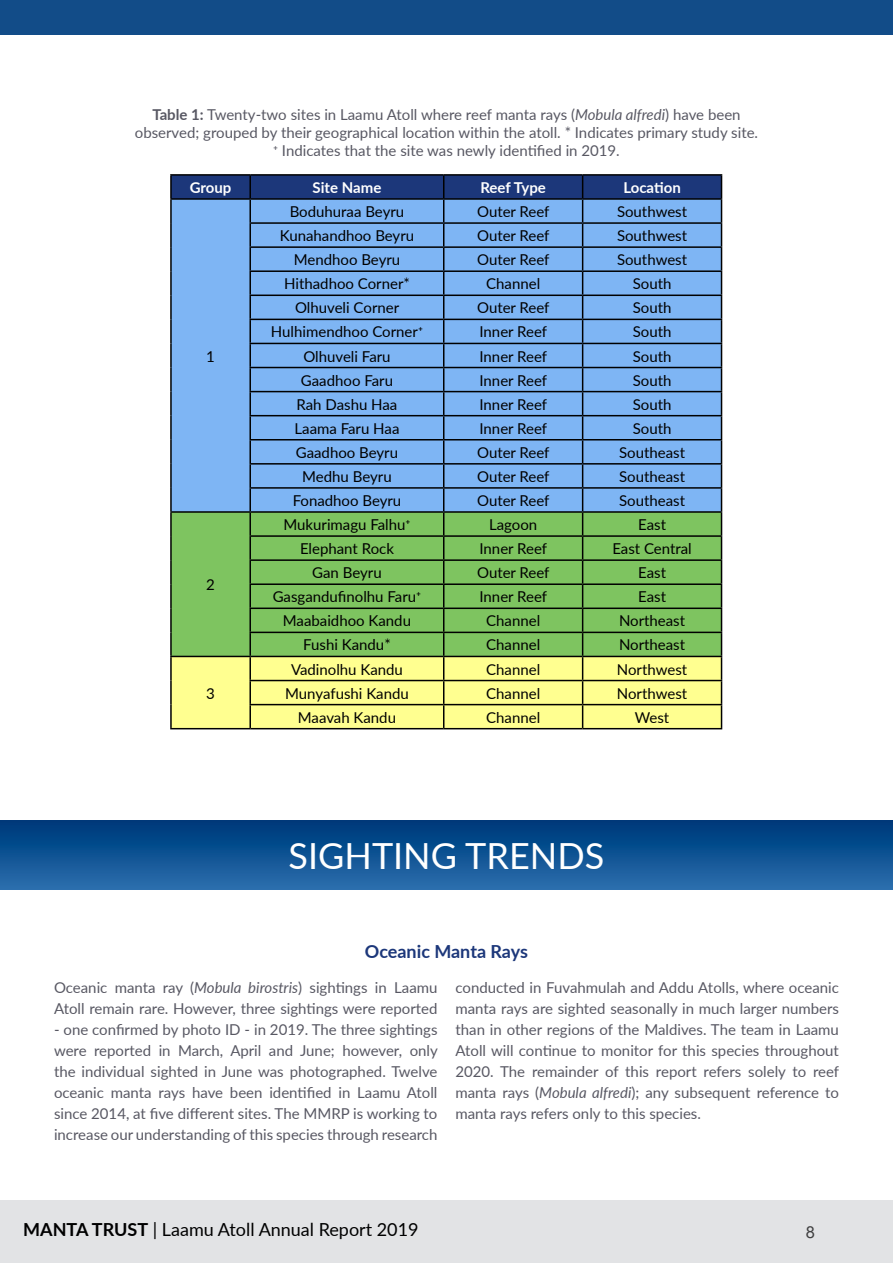
<style>
.page{position:relative;width:893px;height:1263px;background:#fff}
.page>*{position:absolute;margin:0;border:0;box-sizing:border-box;transform-origin:0 0}
.t1{font:36px "Lato";color:#fff}
.t2{font:18px "Lato";color:#000}
.Body_Text{font:700 18px "Lato";letter-spacing:-.005em;color:#1c377a}
.t3{font:16.5px "Arial";color:#404041}
.t4{font:15px/21px "Lato";color:#585863;text-align:justify}
.t5{font:15px "Lato";color:#000}
.t6{font:700 15px "Lato";color:#fff}
.s1{font-weight:700}
.s2{font-style:italic}
</style>
<div class="page">
<div style="left:0;top:1200px;width:893px;height:63px;background:#e2e3e5"></div>
<div style="left:0;top:0;width:893px;height:35px;background:#124c88"></div>
<hr style="left:170px;top:174px;width:80px;height:2px;background:#000">
<hr style="left:170px;top:176px;width:2px;height:22px;background:#000">
<hr style="left:250px;top:174px;width:194px;height:2px;background:#000">
<hr style="left:444px;top:174px;width:139px;height:2px;background:#000">
<hr style="left:583px;top:174px;width:139px;height:2px;background:#000">
<hr style="left:170px;top:198px;width:80px;height:2px;background:#000">
<hr style="left:170px;top:200px;width:2px;height:23px;background:#000">
<hr style="left:170px;top:223px;width:2px;height:24px;background:#000">
<hr style="left:170px;top:247px;width:2px;height:24px;background:#000">
<hr style="left:170px;top:271px;width:2px;height:24px;background:#000">
<hr style="left:170px;top:295px;width:2px;height:24px;background:#000">
<hr style="left:170px;top:319px;width:2px;height:24px;background:#000">
<hr style="left:170px;top:343px;width:2px;height:24px;background:#000">
<hr style="left:170px;top:367px;width:2px;height:25px;background:#000">
<hr style="left:170px;top:392px;width:2px;height:24px;background:#000">
<hr style="left:170px;top:416px;width:2px;height:24px;background:#000">
<hr style="left:170px;top:440px;width:2px;height:24px;background:#000">
<hr style="left:170px;top:464px;width:2px;height:24px;background:#000">
<hr style="left:170px;top:488px;width:2px;height:23px;background:#000">
<hr style="left:170px;top:511px;width:80px;height:2px;background:#000">
<hr style="left:170px;top:513px;width:2px;height:23px;background:#000">
<hr style="left:170px;top:536px;width:2px;height:24px;background:#000">
<hr style="left:170px;top:560px;width:2px;height:24px;background:#000">
<hr style="left:170px;top:584px;width:2px;height:24px;background:#000">
<hr style="left:170px;top:608px;width:2px;height:24px;background:#000">
<hr style="left:170px;top:632px;width:2px;height:24px;background:#000">
<hr style="left:170px;top:656px;width:80px;height:1px;background:#000">
<hr style="left:170px;top:657px;width:2px;height:23px;background:#000">
<hr style="left:170px;top:680px;width:2px;height:25px;background:#000">
<hr style="left:170px;top:705px;width:2px;height:23px;background:#000">
<svg style="left:171px;top:175px;width:551px;height:553px;background:#7faeac"></svg>
<hr style="left:170px;top:728px;width:80px;height:1px;background:#000">
<hr style="left:250px;top:728px;width:194px;height:1px;background:#000">
<hr style="left:444px;top:728px;width:139px;height:1px;background:#000">
<hr style="left:583px;top:728px;width:139px;height:1px;background:#000">
<div style="left:0;top:820px;width:893px;height:69px;background:linear-gradient(to bottom,#003779,#2a6ead)"></div>
<p class="t4" style="left:135px;top:105px;width:625px;line-height:18px;text-align:center"><span class="s1">Table 1:</span> Twenty-two sites in Laamu Atoll where reef manta rays (<span class="s2">Mobula alfredi</span>) have been observed; grouped by their geographical location within the atoll. * Indicates primary study site. + Indicates that the site was newly identified in 2019.</p>
<p class="t6" style="left:190px;top:176px;width:43px">Group</p>
<p class="t6" style="left:313px;top:176px;width:70px">Site Name</p>
<p class="t6" style="left:480px;top:176px;width:67px">Reef Type</p>
<p class="t6" style="left:623px;top:176px;width:59px">Location</p>
<p class="t5" style="left:206px;top:345px;width:10px">1</p>
<p class="t5" style="left:206px;top:574px;width:10px">2</p>
<p class="t5" style="left:206px;top:682px;width:10px">3</p>
<p class="t5" style="left:290px;top:201px;width:116px">Boduhuraa Beyru</p>
<p class="t5" style="left:477px;top:201px;width:74px">Outer Reef</p>
<p class="t5" style="left:617px;top:201px;width:72px">Southwest</p>
<p class="t5" style="left:280px;top:225px;width:136px">Kunahandhoo Beyru</p>
<p class="t5" style="left:477px;top:225px;width:74px">Outer Reef</p>
<p class="t5" style="left:617px;top:225px;width:72px">Southwest</p>
<p class="t5" style="left:294px;top:249px;width:108px">Mendhoo Beyru</p>
<p class="t5" style="left:477px;top:249px;width:74px">Outer Reef</p>
<p class="t5" style="left:617px;top:249px;width:72px">Southwest</p>
<p class="t5" style="left:284px;top:273px;width:127px">Hithadhoo Corner*</p>
<p class="t5" style="left:486px;top:273px;width:56px">Channel</p>
<p class="t5" style="left:633px;top:273px;width:40px">South</p>
<p class="t5" style="left:295px;top:297px;width:106px">Olhuveli Corner</p>
<p class="t5" style="left:477px;top:297px;width:74px">Outer Reef</p>
<p class="t5" style="left:633px;top:297px;width:40px">South</p>
<p class="t5" style="left:271px;top:321px;width:154px">Hulhimendhoo Corner+</p>
<p class="t5" style="left:479px;top:321px;width:69px">Inner Reef</p>
<p class="t5" style="left:633px;top:321px;width:40px">South</p>
<p class="t5" style="left:303px;top:345px;width:89px">Olhuveli Faru</p>
<p class="t5" style="left:479px;top:345px;width:69px">Inner Reef</p>
<p class="t5" style="left:633px;top:345px;width:40px">South</p>
<p class="t5" style="left:301px;top:369px;width:94px">Gaadhoo Faru</p>
<p class="t5" style="left:479px;top:369px;width:69px">Inner Reef</p>
<p class="t5" style="left:633px;top:369px;width:40px">South</p>
<p class="t5" style="left:297px;top:393px;width:102px">Rah Dashu Haa</p>
<p class="t5" style="left:479px;top:393px;width:69px">Inner Reef</p>
<p class="t5" style="left:633px;top:393px;width:40px">South</p>
<p class="t5" style="left:295px;top:418px;width:106px">Laama Faru Haa</p>
<p class="t5" style="left:479px;top:418px;width:69px">Inner Reef</p>
<p class="t5" style="left:633px;top:418px;width:40px">South</p>
<p class="t5" style="left:296px;top:442px;width:104px">Gaadhoo Beyru</p>
<p class="t5" style="left:477px;top:442px;width:74px">Outer Reef</p>
<p class="t5" style="left:619px;top:442px;width:67px">Southeast</p>
<p class="t5" style="left:302px;top:466px;width:91px">Medhu Beyru</p>
<p class="t5" style="left:477px;top:466px;width:74px">Outer Reef</p>
<p class="t5" style="left:619px;top:466px;width:67px">Southeast</p>
<p class="t5" style="left:293px;top:490px;width:110px">Fonadhoo Beyru</p>
<p class="t5" style="left:477px;top:490px;width:74px">Outer Reef</p>
<p class="t5" style="left:619px;top:490px;width:67px">Southeast</p>
<p class="t5" style="left:283px;top:514px;width:129px">Mukurimagu Falhu+</p>
<p class="t5" style="left:489px;top:514px;width:50px">Lagoon</p>
<p class="t5" style="left:638px;top:514px;width:29px">East</p>
<p class="t5" style="left:300px;top:538px;width:95px">Elephant Rock</p>
<p class="t5" style="left:479px;top:538px;width:69px">Inner Reef</p>
<p class="t5" style="left:612px;top:538px;width:81px">East Central</p>
<p class="t5" style="left:312px;top:562px;width:71px">Gan Beyru</p>
<p class="t5" style="left:477px;top:562px;width:74px">Outer Reef</p>
<p class="t5" style="left:638px;top:562px;width:29px">East</p>
<p class="t5" style="left:273px;top:586px;width:150px">Gasgandufinolhu Faru+</p>
<p class="t5" style="left:479px;top:586px;width:69px">Inner Reef</p>
<p class="t5" style="left:638px;top:586px;width:29px">East</p>
<p class="t5" style="left:283px;top:610px;width:130px">Maabaidhoo Kandu</p>
<p class="t5" style="left:486px;top:610px;width:56px">Channel</p>
<p class="t5" style="left:619px;top:610px;width:68px">Northeast</p>
<p class="t5" style="left:303px;top:634px;width:89px">Fushi Kandu*</p>
<p class="t5" style="left:486px;top:634px;width:56px">Channel</p>
<p class="t5" style="left:619px;top:634px;width:68px">Northeast</p>
<p class="t5" style="left:291px;top:658px;width:113px">Vadinolhu Kandu</p>
<p class="t5" style="left:486px;top:658px;width:56px">Channel</p>
<p class="t5" style="left:617px;top:658px;width:72px">Northwest</p>
<p class="t5" style="left:285px;top:682px;width:125px">Munyafushi Kandu</p>
<p class="t5" style="left:486px;top:682px;width:56px">Channel</p>
<p class="t5" style="left:617px;top:682px;width:72px">Northwest</p>
<p class="t5" style="left:298px;top:706px;width:100px">Maavah Kandu</p>
<p class="t5" style="left:486px;top:706px;width:56px">Channel</p>
<p class="t5" style="left:635px;top:706px;width:36px">West</p>
<p class="t1" style="left:289px;top:830px;width:317px">SIGHTING TRENDS</p>
<p class="Body_Text" style="left:365px;top:938px;width:165px">Oceanic Manta Rays</p>
<p class="t4" style="left:54px;top:976px;width:385px">Oceanic manta ray (<span class="s2">Mobula birostris</span>) sightings in Laamu<br>Atoll remain rare. However, three sightings were reported</p>
<p class="t4" style="left:54px;top:1018px;width:385px">- one confirmed by photo ID - in 2019. The three sightings were reported in March, April and June; however, only the individual sighted in June was photographed. Twelve oceanic manta rays have been identified in Laamu Atoll since 2014, at five different sites. The MMRP is working to increase our understanding of this species through research</p>
<p class="t4" style="left:455px;top:976px;width:385px">conducted in Fuvahmulah and Addu Atolls, where oceanic manta rays are sighted seasonally in much larger numbers than in other regions of the Maldives. The team in Laamu Atoll will continue to monitor for this species throughout 2020. The remainder of this report refers solely to reef manta rays (<span class="s2">Mobula alfredi</span>); any subsequent reference to manta rays refers only to this species.</p>
<p class="t2" style="left:23px;top:1217px;width:397px"><span class="s1">MANTA TRUST</span> | Laamu Atoll Annual Report 2019</p>
<p class="t3" style="left:806px;top:1221px;width:11px">8</p>
</div>
